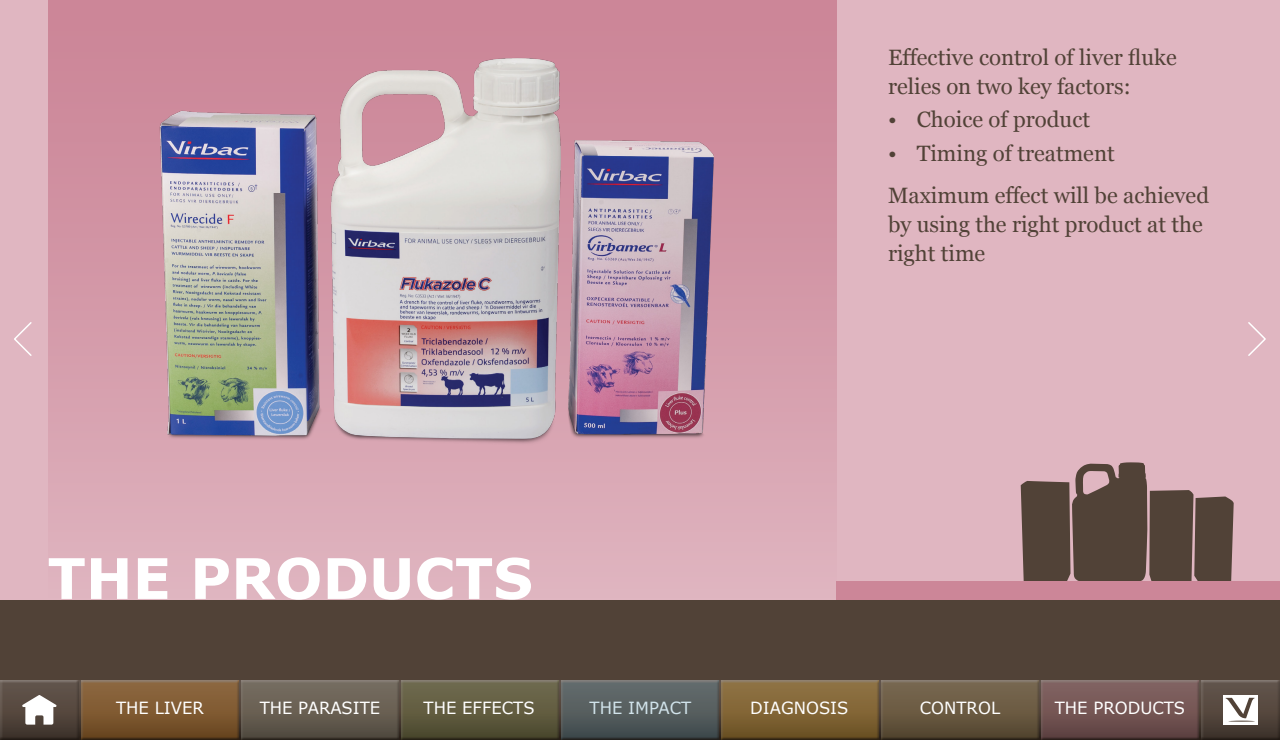
<style>
.page{position:relative;width:1280px;height:740px;background:#fff}
.page>*{position:absolute;margin:0;border:0;box-sizing:border-box;transform-origin:0 0}
.t1{font:700 56px "Verdana";color:#fff}
.t2{font:22.2px/28.7px "Georgia";color:#514237}
.t3{font:16.8px "Verdana";color:#fff}
</style>
<div class="page">
<div style="left:0;top:0;width:1280px;height:613px;background:#e0b6c1"></div>
<svg style="left:48px;top:0;width:788px;height:502px;fill:#dbaab7"></svg>
<div style="left:0;top:600px;width:1280px;height:140px;background:#514237"></div>
<svg style="left:14px;top:322px;width:18px;height:34px"></svg>
<svg style="left:1248px;top:322px;width:18px;height:34px"></svg>
<svg style="left:1021px;top:462px;width:213px;height:119px"></svg>
<div style="left:836px;top:581px;width:444px;height:19px;background:#cc8698"></div>
<div style="left:719px;top:678px;width:164px;height:62px;background:#000;opacity:.75"></div>
<svg style="left:877px;top:678px;width:2px;height:62px"></svg>
<div style="left:879px;top:678px;width:164px;height:62px;background:#000;opacity:.75"></div>
<svg style="left:1037px;top:678px;width:2px;height:62px"></svg>
<div style="left:1039px;top:678px;width:164px;height:62px;background:#000;opacity:.75"></div>
<svg style="left:1197px;top:678px;width:2px;height:62px"></svg>
<div style="left:1199px;top:678px;width:81px;height:62px;background:#000;opacity:.75"></div>
<div style="left:399px;top:678px;width:164px;height:62px;background:#000;opacity:.75"></div>
<div style="left:239px;top:678px;width:164px;height:62px;background:#000;opacity:.75"></div>
<div style="left:79px;top:678px;width:164px;height:62px;background:#000;opacity:.75"></div>
<div style="left:0;top:678px;width:83px;height:62px;background:#000;opacity:.75"></div>
<svg style="left:22px;top:695px;width:35px;height:30px"></svg>
<div style="left:1223px;top:695px;width:35px;height:30px;background:#fff"></div>
<svg style="left:1226px;top:698px;width:29px;height:24px"></svg>
<svg style="left:557px;top:678px;width:2px;height:62px"></svg>
<div style="left:559px;top:678px;width:164px;height:62px;background:#000;opacity:.75"></div>
<img style="left:48px;top:10px;width:788px;height:480px">
<h1 class="t1" style="left:48px;top:542px;width:487px">THE PRODUCTS</h1>
<p class="t2" style="left:888px;top:42px;width:290px">Effective control of liver fluke relies on two key factors:</p>
<p class="t2" style="left:888px;top:105px;width:204px">• Choice of product</p>
<p class="t2" style="left:888px;top:132px;width:323px;line-height:41.8px">• Timing of treatment<br>Maximum effect will be achieved</p>
<p class="t2" style="left:888px;top:209px;width:316px">by using the right product at the right time</p>
<p class="t3" style="left:116px;top:697px;width:89px">THE LIVER</p>
<p class="t3" style="left:260px;top:697px;width:122px">THE PARASITE</p>
<p class="t3" style="left:424px;top:697px;width:113px">THE EFFECTS</p>
<p class="t3" style="left:590px;top:697px;width:103px">THE IMPACT</p>
<p class="t3" style="left:750px;top:697px;width:100px">DIAGNOSIS</p>
<p class="t3" style="left:920px;top:697px;width:82px">CONTROL</p>
<p class="t3" style="left:1055px;top:697px;width:132px">THE PRODUCTS</p>
</div>
